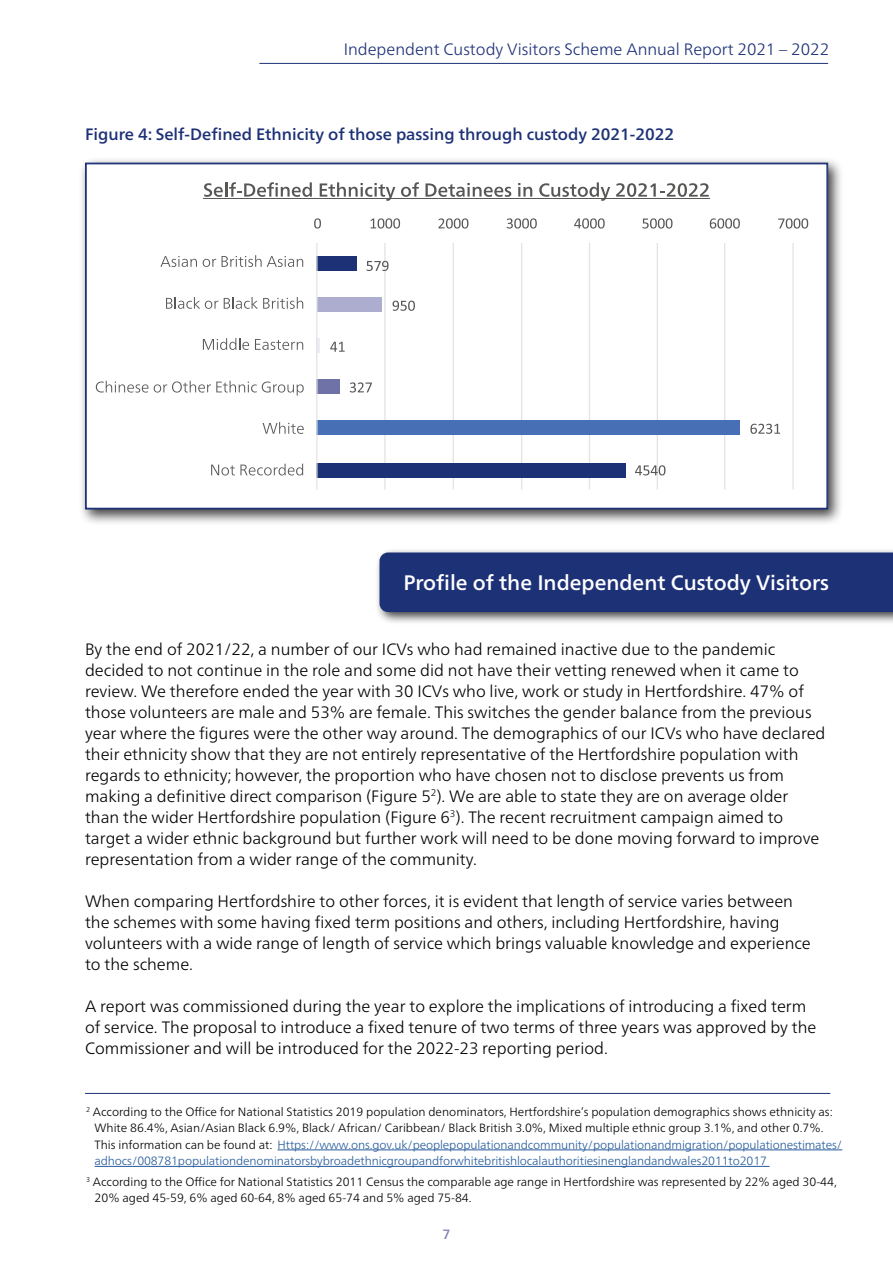
<style>
.page{position:relative;width:893px;height:1263px;background:#fff}
.page>*{position:absolute;margin:0;border:0;box-sizing:border-box;transform-origin:0 0}
.t1{font:500 21px "Frutiger Neue LT Pro";color:#fff}
.t2{font:300 16.5px/21px "Frutiger Neue LT Pro";color:#000}
.t3{font:500 16.5px "Frutiger Neue LT Pro";color:#1d3176}
.t4{font:300 16.5px "Frutiger Neue LT Pro";color:#1d3176}
.t5{font:500 13.5px "Frutiger Neue LT Pro";color:#8587b5}
.t6{font:300 12px/16.5px "Frutiger Neue LT Pro";color:#000}
.s1{color:#275b9b}
</style>
<div class="page">
<hr style="left:259px;top:63px;width:569px;height:1px;background:#1d3176">
<div style="left:79px;top:156px;width:765px;height:370px;background:#000;opacity:.75"></div>
<div style="left:85px;top:163px;width:743px;height:346px;background:#fff"></div>
<hr style="left:384px;top:243px;width:2px;height:246px;background:#e3e3e3">
<hr style="left:453px;top:243px;width:1px;height:246px;background:#e3e3e3">
<hr style="left:521px;top:243px;width:1px;height:246px;background:#e3e3e3">
<hr style="left:589px;top:243px;width:1px;height:246px;background:#e3e3e3">
<hr style="left:657px;top:243px;width:1px;height:246px;background:#e3e3e3">
<hr style="left:724px;top:243px;width:1px;height:246px;background:#e3e3e3">
<hr style="left:792px;top:243px;width:2px;height:246px;background:#e3e3e3">
<div style="left:317px;top:256px;width:40px;height:15px;background:#1d3176"></div>
<div style="left:317px;top:297px;width:64px;height:15px;background:#adadcf"></div>
<div style="left:317px;top:379px;width:23px;height:15px;background:#6e72a7"></div>
<div style="left:317px;top:420px;width:423px;height:15px;background:#466fb5"></div>
<div style="left:317px;top:463px;width:309px;height:15px;background:#1d3176"></div>
<hr style="left:317px;top:338px;width:3px;height:15px;background:#ededf6">
<svg style="left:314px;top:218px;width:7px;height:11px"></svg>
<svg style="left:371px;top:218px;width:29px;height:11px"></svg>
<svg style="left:438px;top:218px;width:30px;height:11px"></svg>
<svg style="left:507px;top:218px;width:30px;height:11px"></svg>
<svg style="left:574px;top:218px;width:31px;height:11px"></svg>
<svg style="left:642px;top:218px;width:30px;height:11px"></svg>
<svg style="left:710px;top:218px;width:30px;height:11px"></svg>
<svg style="left:778px;top:218px;width:30px;height:11px"></svg>
<svg style="left:366px;top:261px;width:23px;height:10px"></svg>
<svg style="left:392px;top:301px;width:23px;height:10px"></svg>
<svg style="left:330px;top:342px;width:15px;height:10px"></svg>
<svg style="left:350px;top:382px;width:22px;height:11px"></svg>
<svg style="left:750px;top:424px;width:30px;height:10px"></svg>
<svg style="left:635px;top:465px;width:30px;height:10px"></svg>
<svg style="left:160px;top:256px;width:37px;height:11px"></svg>
<svg style="left:203px;top:259px;width:13px;height:8px"></svg>
<svg style="left:222px;top:255px;width:81px;height:12px"></svg>
<svg style="left:166px;top:297px;width:52px;height:12px"></svg>
<svg style="left:224px;top:297px;width:79px;height:12px"></svg>
<svg style="left:203px;top:338px;width:46px;height:12px"></svg>
<svg style="left:255px;top:339px;width:48px;height:11px"></svg>
<svg style="left:96px;top:381px;width:52px;height:12px"></svg>
<svg style="left:154px;top:381px;width:150px;height:15px"></svg>
<svg style="left:263px;top:422px;width:41px;height:12px"></svg>
<svg style="left:211px;top:464px;width:92px;height:11px"></svg>
<svg style="left:204px;top:182px;width:108px;height:15px"></svg>
<svg style="left:320px;top:182px;width:75px;height:19px"></svg>
<svg style="left:401px;top:182px;width:18px;height:15px"></svg>
<svg style="left:425px;top:183px;width:86px;height:14px"></svg>
<svg style="left:518px;top:183px;width:14px;height:14px"></svg>
<svg style="left:539px;top:182px;width:71px;height:19px"></svg>
<svg style="left:616px;top:183px;width:93px;height:14px"></svg>
<hr style="left:203px;top:198px;width:507px;height:1px;background:#575756">
<hr style="left:316px;top:243px;width:1px;height:246px;background:#e3e3e3">
<div style="left:375px;top:547px;width:518px;height:79px;background:#000;opacity:.75"></div>
<div style="left:379px;top:552px;width:514px;height:60px;background:#1d3176"></div>
<hr style="left:278px;top:1149px;width:564px;height:1px;background:#275b9b">
<hr style="left:95px;top:1166px;width:674px;height:1px;background:#275b9b">
<hr style="left:85px;top:1093px;width:745px;height:1px;background:#1d3176">
<p class="t4" style="left:344px;top:39px;width:487px">Independent Custody Visitors Scheme Annual Report 2021 – 2022</p>
<p class="t3" style="left:85px;top:124px;width:591px">Figure 4: Self-Defined Ethnicity of those passing through custody 2021-2022</p>
<p class="t1" style="left:403px;top:570px;width:427px">Profile of the Independent Custody Visitors</p>
<p class="t2" style="left:85px;top:638px;width:742px">By the end of 2021/22, a number of our ICVs who had remained inactive due to the pandemic decided to not continue in the role and some did not have their vetting renewed when it came to review. We therefore ended the year with 30 ICVs who live, work or study in Hertfordshire. 47% of those volunteers are male and 53% are female. This switches the gender balance from the previous year where the figures were the other way around. The demographics of our ICVs who have declared their ethnicity show that they are not entirely representative of the Hertfordshire population with regards to ethnicity; however, the proportion who have chosen not to disclose prevents us from making a definitive direct comparison (Figure 5<sup>2</sup>). We are able to state they are on average older than the wider Hertfordshire population (Figure 6<sup>3</sup>). The recent recruitment campaign aimed to target a wider ethnic background but further work will need to be done moving forward to improve representation from a wider range of the community.</p>
<p class="t2" style="left:85px;top:890px;width:727px">When comparing Hertfordshire to other forces, it is evident that length of service varies between the schemes with some having fixed term positions and others, including Hertfordshire, having volunteers with a wide range of length of service which brings valuable knowledge and experience to the scheme.</p>
<p class="t2" style="left:85px;top:996px;width:733px">A report was commissioned during the year to explore the implications of introducing a fixed term of service. The proposal to introduce a fixed tenure of two terms of three years was approved by the<br>Commissioner and will be introduced for the 2022-23 reporting period.</p>
<p class="t6" style="left:95px;top:1103px;width:749px;text-indent:-9px"><sup>2</sup> According to the Office for National Statistics 2019 population denominators, Hertfordshire’s population demographics shows ethnicity as:<br>White 86.4%, Asian/Asian Black 6.9%, Black/ African/ Caribbean/ Black British 3.0%, Mixed multiple ethnic group 3.1%, and other 0.7%.<br>This information can be found at: <span class="s1">Https://www.ons.gov.uk/peoplepopulationandcommunity/populationandmigration/populationestimates/ adhocs/008781populationdenominatorsbybroadethnicgroupandforwhitebritishlocalauthoritiesinenglandandwales2011to2017</span></p>
<p class="t6" style="left:95px;top:1173px;width:744px;text-indent:-9px"><sup>3</sup> According to the Office for National Statistics 2011 Census the comparable age range in Hertfordshire was represented by 22% aged 30-44,<br>20% aged 45-59, 6% aged 60-64, 8% aged 65-74 and 5% aged 75-84.</p>
<p class="t5" style="left:442px;top:1226px;width:9px">7</p>
</div>
